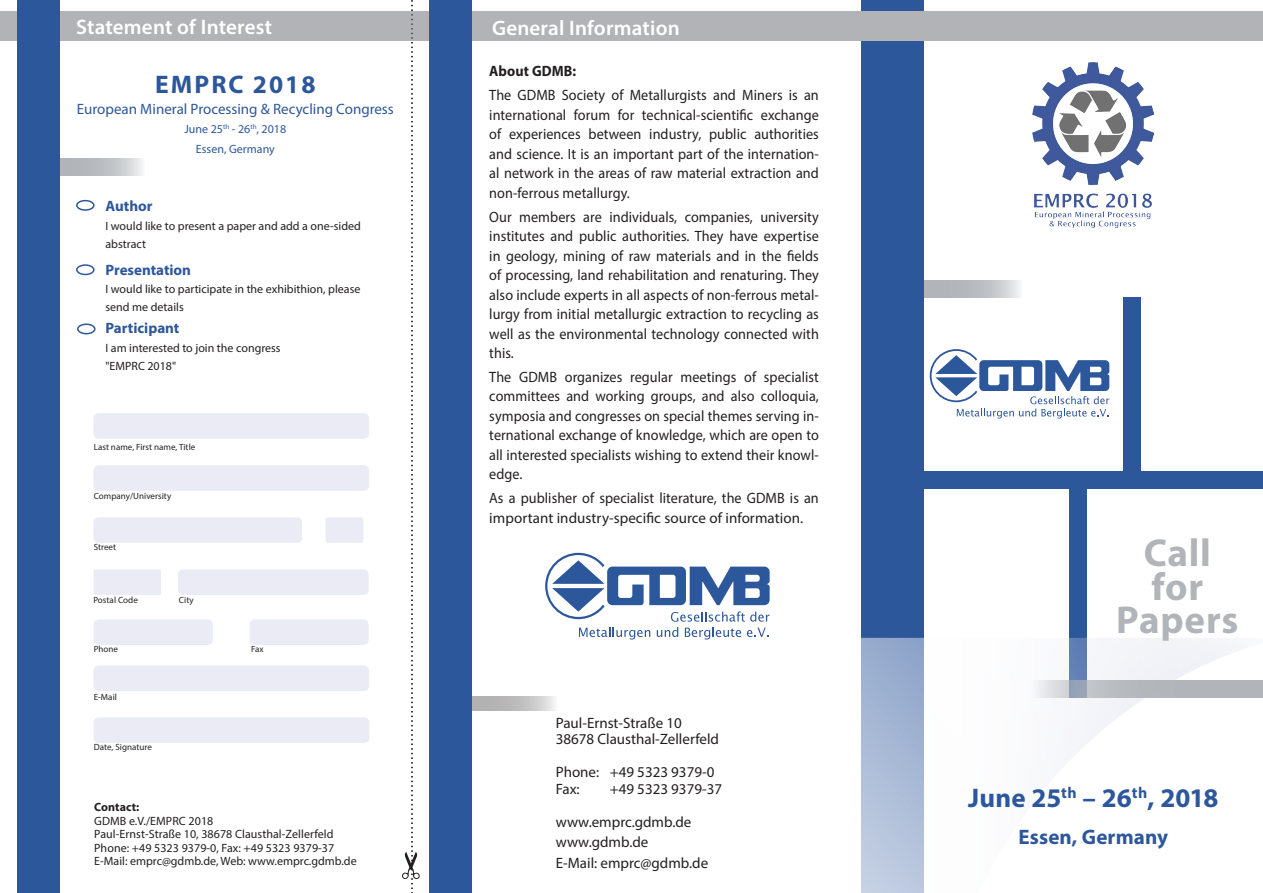
<style>
.page{position:relative;width:1263px;height:893px;background:#fff}
.page>*{position:absolute;margin:0;border:0;box-sizing:border-box;transform-origin:0 0}
.t1{font:700 39px/33.3px "Myriad Pro";letter-spacing:.02em;color:#b1b5b9;text-align:center}
.t2{font:700 27px "Myriad Pro";color:#2d579b}
.t3{font:700 25.5px "Myriad Pro";letter-spacing:.08em;color:#2d579b}
.Überschrift_Text{font:600 21px "Myriad Pro";letter-spacing:.01em;color:#fff}
.t4{font:700 21px "Myriad Pro";letter-spacing:.005em;color:#2d579b}
.t5{font:15px/19.5px "Myriad Pro";letter-spacing:.005em;color:#231f20;text-align:justify;scale:.95 1}
.t6{font:15px/16.5px "Myriad Pro";letter-spacing:.005em;color:#231f20}
.t7{font:15px "Myriad Pro";color:#2d579b}
.t8{font:700 15px "Myriad Pro";color:#2d579b}
.t9{font:700 15px "Myriad Pro";letter-spacing:.005em;color:#231f20;scale:.95 1}
.t10{font:12px/13.5px "Myriad Pro";color:#231f20}
.t11{font:12px/19.5px "Myriad Pro";color:#2d579b;text-align:center}
.t12{font:700 12px "Myriad Pro";letter-spacing:.005em;color:#231f20}
.t13{font:9px "Myriad Pro";letter-spacing:.005em;color:#231f20}
</style>
<div class="page">
<svg style="left:472px;top:696px;width:83px;height:14px"></svg>
<svg style="left:60px;top:159px;width:83px;height:17px"></svg>
<svg style="left:923px;top:280px;width:97px;height:17px;background:#bdc1c5"></svg>
<svg style="left:930px;top:349px;width:179px;height:69px"></svg>
<div style="left:861px;top:0;width:62px;height:893px;background:#2d579b"></div>
<div style="left:93px;top:465px;width:276px;height:26px;background:#eaebf4;border-radius:5px"></div>
<div style="left:93px;top:517px;width:209px;height:26px;background:#eaebf4;border-radius:5px"></div>
<div style="left:178px;top:569px;width:191px;height:26px;background:#eaebf4;border-radius:5px"></div>
<div style="left:94px;top:569px;width:67px;height:26px;background:#eaebf4"></div>
<div style="left:325px;top:517px;width:38px;height:26px;background:#eaebf4;border-radius:3px"></div>
<div style="left:94px;top:619px;width:119px;height:26px;background:#eaebf4;border-radius:5px"></div>
<div style="left:93px;top:665px;width:276px;height:26px;background:#eaebf4;border-radius:5px"></div>
<div style="left:94px;top:717px;width:275px;height:26px;background:#eaebf4;border-radius:5px"></div>
<div style="left:93px;top:413px;width:276px;height:26px;background:#eaebf4;border-radius:5px"></div>
<div style="left:1124px;top:297px;width:17px;height:184px;background:#2d579b"></div>
<div style="left:1070px;top:482px;width:17px;height:215px;background:#2d579b"></div>
<div style="left:921px;top:471px;width:342px;height:17px;background:#2d579b"></div>
<svg style="left:861px;top:638px;width:402px;height:255px"></svg>
<img style="left:1033px;top:62px;width:121px;height:165px">
<div style="left:250px;top:619px;width:119px;height:26px;background:#eaebf4;border-radius:5px"></div>
<svg style="left:1028px;top:680px;width:235px;height:17px;background:#babec3"></svg>
<div style="left:76px;top:264px;width:19px;height:11px;border:2px solid #2d579b;border-radius:50%"></div>
<div style="left:77px;top:323px;width:19px;height:11px;border:2px solid #2d579b;border-radius:50%"></div>
<div style="left:76px;top:200px;width:19px;height:11px;border:2px solid #2d579b;border-radius:50%"></div>
<svg style="left:545px;top:553px;width:225px;height:86px"></svg>
<div style="left:0;top:11px;width:1263px;height:30px;background:#b2b3b7"></div>
<svg style="left:402px;top:0;width:18px;height:893px"></svg>
<div style="left:429px;top:0;width:43px;height:893px;background:#2d579b"></div>
<div style="left:17px;top:0;width:43px;height:893px;background:#2d579b"></div>
<h3 class="Überschrift_Text" style="left:72px;top:12px;width:198px">Statement of Interest</h3>
<h3 class="Überschrift_Text" style="left:485px;top:13px;width:189px">General Information</h3>
<p class="Überschrift_Text" style="left:76px;top:13px;width:198px">Statement of Interest</p>
<p class="Überschrift_Text" style="left:492px;top:14px;width:189px">General Information</p>
<h3 class="t3" style="left:155px;top:67px;width:162px">EMPRC 2018</h3>
<p class="t7" style="left:77px;top:99px;width:318px">European Mineral Processing &amp; Recycling Congress</p>
<p class="t11" style="left:185px;top:119px;width:103px">June 25<sup>th</sup> - 26<sup>th</sup>, 2018<br>Essen, Germany</p>
<p class="t8" style="left:106px;top:196px;width:49px">Author</p>
<p class="t10" style="left:106px;top:216px;width:257px;line-height:18.6px">I would like to present a paper and add a one-sided abstract</p>
<p class="t8" style="left:106px;top:260px;width:87px">Presentation</p>
<p class="t10" style="left:106px;top:280px;width:256px;line-height:18px">I would like to participate in the exhibithion, please send me details</p>
<p class="t8" style="left:106px;top:318px;width:75px">Participant</p>
<p class="t10" style="left:106px;top:338px;width:177px;line-height:18.6px">I am interested to join the congress "EMPRC 2018"</p>
<p class="t13" style="left:94px;top:441px;width:103px">Last name, First name, Title</p>
<p class="t13" style="left:94px;top:491px;width:79px">Company/University</p>
<p class="t13" style="left:94px;top:541px;width:24px">Street</p>
<p class="t13" style="left:93px;top:595px;width:46px">Postal Code</p>
<p class="t13" style="left:179px;top:595px;width:16px">City</p>
<p class="t13" style="left:94px;top:643px;width:26px">Phone</p>
<p class="t13" style="left:94px;top:692px;width:25px">E-Mail</p>
<p class="t13" style="left:94px;top:741px;width:60px">Date, Signature</p>
<p class="t13" style="left:251px;top:643px;width:14px">Fax</p>
<p class="t12" style="left:94px;top:799px;width:47px">Contact:</p>
<p class="t10" style="left:94px;top:814px;width:264px">GDMB e.V./EMPRC 2018<br>Paul-Ernst-Straße 10, 38678 Clausthal-Zellerfeld Phone: +49 5323 9379-0, Fax: +49 5323 9379-37<br>E-Mail: emprc@gdmb.de, Web: www.emprc.gdmb.de</p>
<p class="t9" style="left:489px;top:61px;width:93px">About GDMB:</p>
<p class="t5" style="left:489px;top:85px;width:348px">The GDMB Society of Metallurgists and Miners is an international forum for technical-scientific exchange of experiences between industry, public authorities and science. It is an important part of the internation&shy;al network in the areas of raw material extraction and non-ferrous metallurgy.</p>
<p class="t5" style="left:489px;top:207px;width:348px">Our members are individuals, companies, university institutes and public authorities. They have expertise in geology, mining of raw materials and in the fields of processing, land rehabilitation and renaturing. They also include experts in all aspects of non-ferrous metal&shy;lurgy from initial metallurgic extraction to recycling as well as the environmental technology connected with this.</p>
<p class="t5" style="left:489px;top:367px;width:348px">The GDMB organizes regular meetings of specialist committees and working groups, and also colloquia, symposia and congresses on special themes serving in&shy;ternational exchange of knowledge, which are open to all interested specialists wishing to extend their knowl&shy;edge.</p>
<p class="t5" style="left:489px;top:488px;width:348px">As a publisher of specialist literature, the GDMB is an important industry-specific source of information.</p>
<p class="t6" style="left:556px;top:714px;width:165px">Paul-Ernst-Straße 10<br>38678 Clausthal-Zellerfeld</p>
<p class="t6" style="left:556px;top:764px;width:160px">Phone: +49 5323 9379-0<br>Fax:</p>
<p class="t6" style="left:610px;top:780px;width:114px">+49 5323 9379-37</p>
<p class="t6" style="left:556px;top:811px;width:154px;line-height:20.7px">www.emprc.gdmb.de www.gdmb.de<br>E-Mail: emprc@gdmb.de</p>
<h1 class="t1" style="left:1116px;top:535px;width:124px">Call for<br>Papers</h1>
<h2 class="t2" style="left:968px;top:781px;width:252px">June 25<sup>th</sup> – 26<sup>th</sup>, 2018</h2>
<h3 class="t4" style="left:1018px;top:823px;width:151px">Essen, Germany</h3>
</div>
